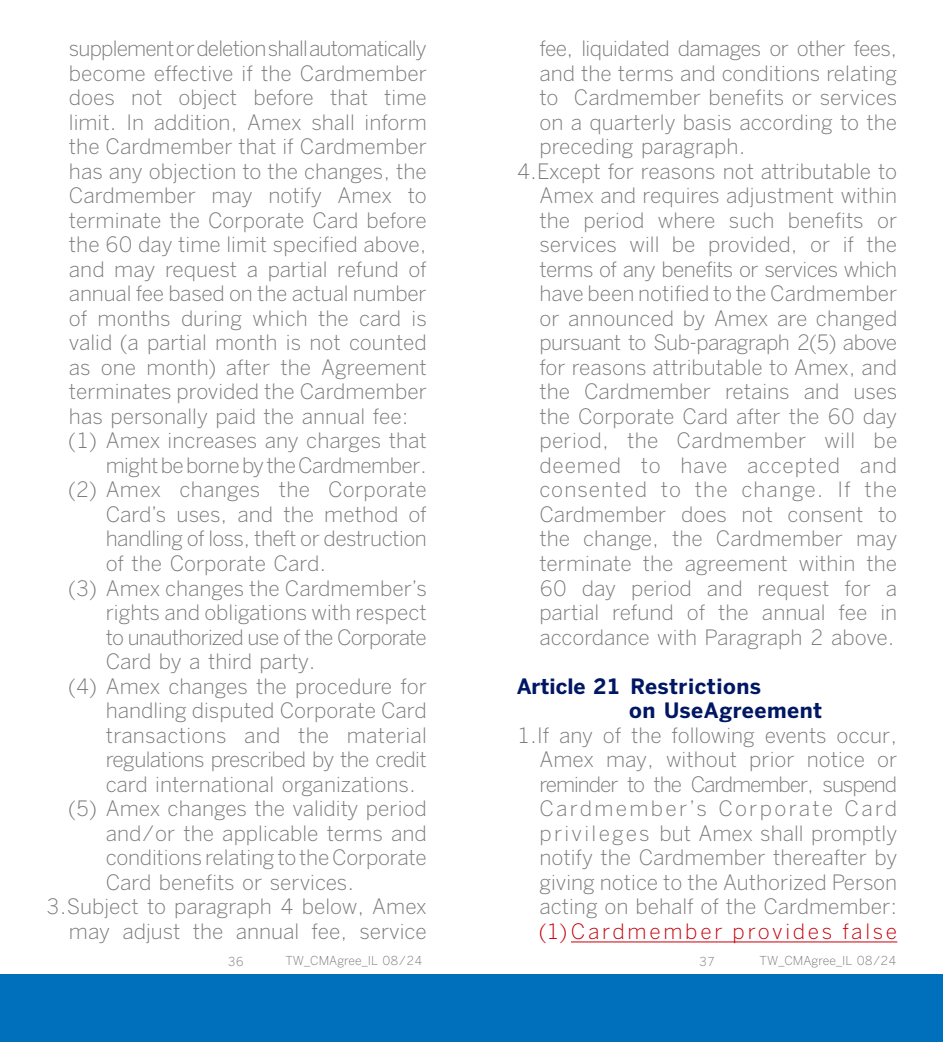
<style>
.page{position:relative;width:943px;height:1042px;background:#fff}
.page>*{position:absolute;margin:0;border:0;box-sizing:border-box;transform-origin:0 0}
.t1{font:300 21px/24.5px "Benton Sans";color:#7b7a7b;text-align:justify}
.t2{font:300 21px "Benton Sans";letter-spacing:-.025em;color:#7b7a7b}
.t3{font:300 21px "Benton Sans";letter-spacing:-.04em;color:#7b7a7b}
.t4{font:700 21px/24.5px "Benton Sans";letter-spacing:.025em;color:#001764}
.t5{font:300 21px "Benton Sans";letter-spacing:-.03em;color:#7b7a7b}
.t6{font:300 21px "Benton Sans";letter-spacing:.05em;color:#7b7a7b}
.t7{font:300 21px "Benton Sans";letter-spacing:.13em;color:#c7000b}
.t8{font:300 21px "Benton Sans";letter-spacing:.04em;color:#7b7a7b}
.t9{font:300 12.25px "Benton Sans";color:#7b7a7b}
</style>
<div class="page">
<div style="left:0;top:974px;width:943px;height:68px;background:#0070bd"></div>
<hr style="left:571px;top:941px;width:326px;height:1px;background:#c7000b">
<p class="t3" style="left:69px;top:36px;width:359px">supplement or deletion shall automatically</p>
<p class="t1" style="left:69px;top:61px;width:359px">become effective if the Cardmember</p>
<p class="t1" style="left:69px;top:85px;width:359px">does not object before that time</p>
<p class="t1" style="left:69px;top:110px;width:359px">limit. In addition, Amex shall inform</p>
<p class="t1" style="left:69px;top:134px;width:359px">the Cardmember that if Cardmember</p>
<p class="t1" style="left:69px;top:159px;width:359px">has any objection to the changes, the</p>
<p class="t1" style="left:69px;top:183px;width:359px">Cardmember may notify Amex to</p>
<p class="t1" style="left:69px;top:208px;width:359px">terminate the Corporate Card before</p>
<p class="t1" style="left:69px;top:232px;width:359px">the 60 day time limit specified above,</p>
<p class="t1" style="left:69px;top:257px;width:359px">and may request a partial refund of</p>
<p class="t1" style="left:69px;top:281px;width:359px">annual fee based on the actual number</p>
<p class="t1" style="left:69px;top:306px;width:359px">of months during which the card is</p>
<p class="t1" style="left:69px;top:330px;width:359px">valid (a partial month is not counted</p>
<p class="t1" style="left:69px;top:355px;width:359px">as one month) after the Agreement</p>
<p class="t1" style="left:69px;top:379px;width:359px">terminates provided the Cardmember</p>
<p class="t1" style="left:69px;top:404px;width:341px">has personally paid the annual fee:</p>
<p class="t1" style="left:69px;top:428px;width:359px">(1) Amex increases any charges that</p>
<p class="t2" style="left:106px;top:453px;width:322px">might be borne by the Cardmember.</p>
<p class="t1" style="left:69px;top:477px;width:359px">(2) Amex changes the Corporate</p>
<p class="t1" style="left:106px;top:502px;width:322px">Card’s uses, and the method of</p>
<p class="t2" style="left:106px;top:526px;width:322px">handling of loss, theft or destruction</p>
<p class="t1" style="left:106px;top:551px;width:222px">of the Corporate Card.</p>
<p class="t1" style="left:69px;top:575px;width:359px">(3) Amex changes the Cardmember’s</p>
<p class="t1" style="left:106px;top:600px;width:322px">rights and obligations with respect</p>
<p class="t3" style="left:106px;top:624px;width:322px">to unauthorized use of the Corporate</p>
<p class="t1" style="left:106px;top:649px;width:211px">Card by a third party.</p>
<p class="t1" style="left:69px;top:673px;width:359px">(4) Amex changes the procedure for</p>
<p class="t1" style="left:106px;top:698px;width:322px">handling disputed Corporate Card</p>
<p class="t1" style="left:106px;top:723px;width:322px">transactions and the material</p>
<p class="t5" style="left:106px;top:747px;width:322px">regulations prescribed by the credit</p>
<p class="t1" style="left:106px;top:772px;width:312px">card international organizations.</p>
<p class="t1" style="left:69px;top:796px;width:359px">(5) Amex changes the validity period</p>
<p class="t1" style="left:106px;top:821px;width:322px">and/or the applicable terms and</p>
<p class="t1" style="left:106px;top:845px;width:322px">conditions relating to the Corporate</p>
<p class="t1" style="left:106px;top:870px;width:250px">Card benefits or services.</p>
<p class="t1" style="left:46px;top:894px;width:382px">3.Subject to paragraph 4 below, Amex</p>
<p class="t1" style="left:69px;top:919px;width:359px">may adjust the annual fee, service</p>
<p class="t2" style="left:539px;top:36px;width:359px">fee, liquidated damages or other fees,</p>
<p class="t1" style="left:539px;top:61px;width:359px">and the terms and conditions relating</p>
<p class="t1" style="left:539px;top:85px;width:359px">to Cardmember benefits or services</p>
<p class="t1" style="left:539px;top:110px;width:359px">on a quarterly basis according to the</p>
<p class="t1" style="left:539px;top:134px;width:207px">preceding paragraph.</p>
<p class="t1" style="left:516px;top:159px;width:382px">4.Except for reasons not attributable to</p>
<p class="t1" style="left:539px;top:183px;width:359px">Amex and requires adjustment within</p>
<p class="t1" style="left:539px;top:208px;width:359px">the period where such benefits or</p>
<p class="t1" style="left:539px;top:232px;width:359px">services will be provided, or if the</p>
<p class="t2" style="left:539px;top:257px;width:359px">terms of any benefits or services which</p>
<p class="t1" style="left:539px;top:281px;width:359px">have been notified to the Cardmember</p>
<p class="t1" style="left:539px;top:306px;width:359px">or announced by Amex are changed</p>
<p class="t2" style="left:539px;top:330px;width:359px">pursuant to Sub-paragraph 2(5) above</p>
<p class="t1" style="left:539px;top:355px;width:359px">for reasons attributable to Amex, and</p>
<p class="t1" style="left:539px;top:379px;width:359px">the Cardmember retains and uses</p>
<p class="t1" style="left:539px;top:404px;width:359px">the Corporate Card after the 60 day</p>
<p class="t1" style="left:539px;top:428px;width:359px">period, the Cardmember will be</p>
<p class="t8" style="left:539px;top:453px;width:359px">deemed to have accepted and</p>
<p class="t6" style="left:539px;top:477px;width:359px">consented to the change. If the</p>
<p class="t1" style="left:539px;top:502px;width:359px">Cardmember does not consent to</p>
<p class="t1" style="left:539px;top:526px;width:359px">the change, the Cardmember may</p>
<p class="t1" style="left:539px;top:551px;width:359px">terminate the agreement within the</p>
<p class="t1" style="left:539px;top:575px;width:359px">60 day period and request for a</p>
<p class="t1" style="left:539px;top:600px;width:359px">partial refund of the annual fee in</p>
<p class="t1" style="left:539px;top:624px;width:356px">accordance with Paragraph 2 above.</p>
<p class="t4" style="left:629px;top:674px;width:195px;text-indent:-112px">Article 21 Restrictions<br>on UseAgreement</p>
<p class="t1" style="left:539px;top:722px;width:359px;text-indent:-23px">1.If any of the following events occur, Amex may, without prior notice or reminder to the Cardmember, suspend Cardmember’s Corporate Card privileges but Amex shall promptly notify the Cardmember thereafter by giving notice to the Authorized Person acting on behalf of the Cardmember:</p>
<p class="t7" style="left:539px;top:918px;width:359px">(1)Cardmember provides false</p>
<p class="t9" style="left:228px;top:954px;width:17px">36</p>
<p class="t9" style="left:285px;top:953px;width:138px">TW_CMAgree_IL 08/24</p>
<p class="t9" style="left:699px;top:954px;width:17px">37</p>
<p class="t9" style="left:759px;top:953px;width:138px">TW_CMAgree_IL 08/24</p>
</div>
